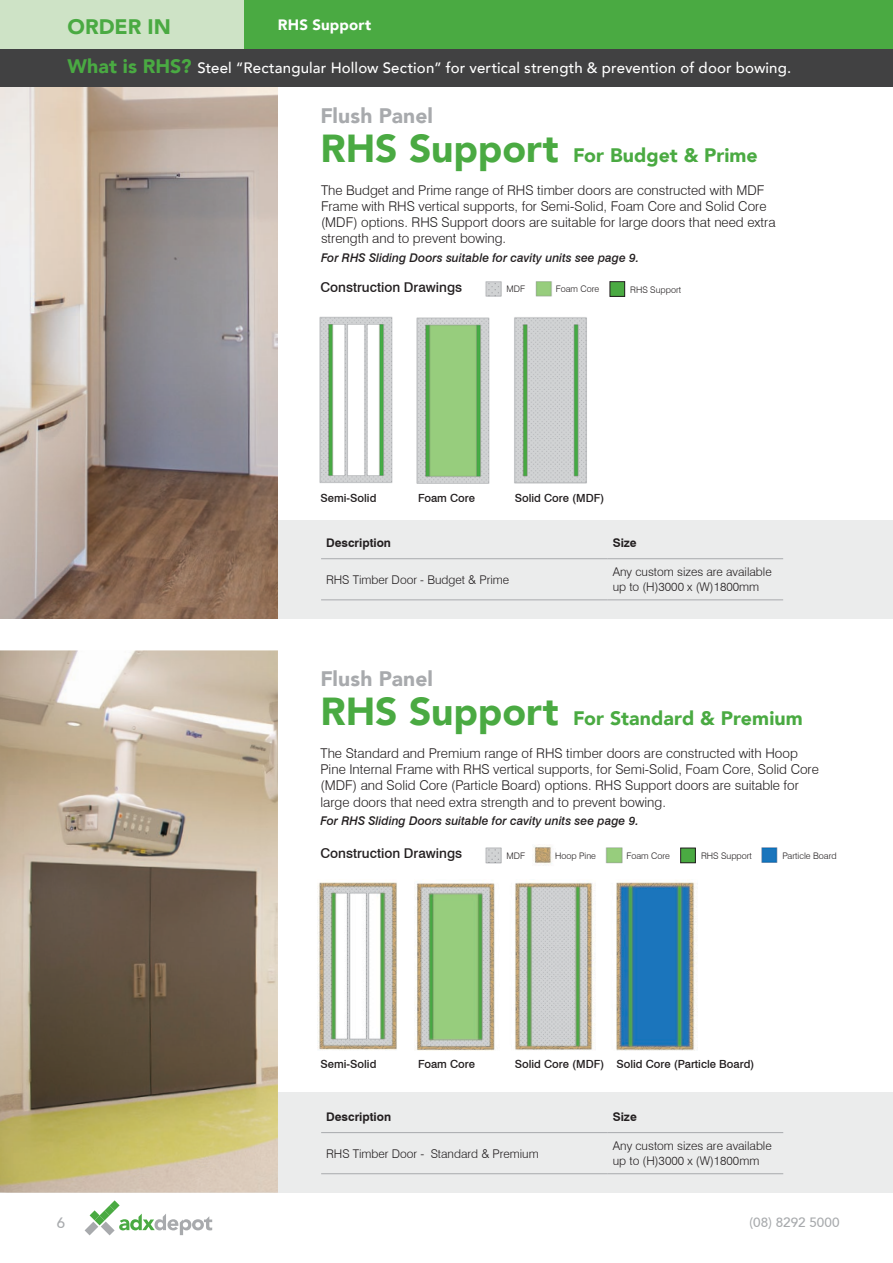
<style>
.page{position:relative;width:893px;height:1263px;background:#fff}
.page>*{position:absolute;margin:0;border:0;box-sizing:border-box;transform-origin:0 0}
.t1{font:900 39px "Avenir 95";color:#4aaa42}
.t2{font:900 21px "Avenir 95";letter-spacing:.005em;color:#a8aaad}
.t3{font:900 21px "Avenir 95";color:#4aaa42}
.t4{font:900 19.5px "Avenir 95";letter-spacing:.005em;color:#4aaa42}
.t5{font:500 15px "Avenir";letter-spacing:.01em;color:#fff}
.t6{font:900 15px "Avenir 95";letter-spacing:.01em;color:#fff}
.t7{font:500 15px "Avenir 65";color:#a8aaad}
.t8{font:300 13.5px/16.2px "Swiss 721 BT";color:#231f20}
.t9{font:500 13.5px "Swiss 721 BT";color:#231f20}
.t10{font:500 13.5px "Avenir 65";color:#a8aaad}
.t11{font:300 12px/15px "Swiss 721 BT";color:#231f20}
.t12{font:italic 500 12px "Swiss 721 BT";color:#231f20}
.t13{font:700 11.85px "Swiss 721 BT";color:#231f20}
.t14{font:500 11.25px "Swiss 721 BT";color:#231f20}
.t15{font:300 9px "Swiss 721 BT";color:#231f20}
.s1{font-family:"Avenir 95";font-weight:900;font-size:19.5px;color:#4aaa42}
</style>
<div class="page">
<img style="left:416px;top:317px;width:171px;height:167px">
<div style="left:217px;top:0;width:676px;height:49px;background:#4aaa42"></div>
<div style="left:0;top:520px;width:893px;height:99px;background:#ebecec"></div>
<div style="left:0;top:0;width:244px;height:49px;background:#cee3c6"></div>
<div style="left:0;top:1092px;width:893px;height:101px;background:#ebecec"></div>
<img style="left:0;top:86px;width:278px;height:533px">
<img style="left:0;top:650px;width:278px;height:543px">
<img style="left:319px;top:316px;width:74px;height:167px">
<img style="left:535px;top:281px;width:17px;height:16px">
<img style="left:485px;top:281px;width:17px;height:16px">
<div style="left:610px;top:282px;width:15px;height:14px;background:#4aaa42"></div>
<img style="left:415px;top:882px;width:179px;height:168px">
<img style="left:317px;top:882px;width:80px;height:168px">
<img style="left:605px;top:847px;width:18px;height:17px">
<img style="left:485px;top:847px;width:17px;height:17px">
<div style="left:681px;top:848px;width:14px;height:15px;background:#4aaa42"></div>
<div style="left:680px;top:848px;width:15px;height:15px;border:1px solid #231f20"></div>
<img style="left:533px;top:845px;width:19px;height:21px">
<img style="left:616px;top:882px;width:82px;height:168px">
<img style="left:761px;top:847px;width:17px;height:16px">
<svg style="left:85px;top:1200px;width:127px;height:35px"></svg>
<div style="left:0;top:49px;width:893px;height:37px;background:#414142"></div>
<hr style="left:321px;top:558px;width:287px;height:1px;background:#a8aaad">
<hr style="left:608px;top:558px;width:175px;height:1px;background:#a8aaad">
<hr style="left:321px;top:599px;width:287px;height:1px;background:#a8aaad">
<hr style="left:608px;top:599px;width:175px;height:1px;background:#a8aaad">
<hr style="left:321px;top:1132px;width:287px;height:1px;background:#a8aaad">
<hr style="left:608px;top:1132px;width:175px;height:1px;background:#a8aaad">
<hr style="left:321px;top:1173px;width:287px;height:1px;background:#a8aaad">
<hr style="left:608px;top:1173px;width:175px;height:1px;background:#a8aaad">
<h2 class="t3" style="left:68px;top:18px;width:105px">ORDER IN</h2>
<p class="t6" style="left:278px;top:18px;width:95px">RHS Support</p>
<p class="t5" style="left:68px;top:62px;width:725px"><span class="s1">What is RHS?</span> Steel “Rectangular Hollow Section” for vertical strength &amp; prevention of door bowing.</p>
<h2 class="t2" style="left:320px;top:107px;width:114px">Flush Panel</h2>
<h1 class="t1" style="left:320px;top:133px;width:240px">RHS Support</h1>
<h3 class="t4" style="left:573px;top:148px;width:186px">For Budget &amp; Prime</h3>
<p class="t8" style="left:321px;top:183px;width:456px">The Budget and Prime range of RHS timber doors are constructed with MDF Frame with RHS vertical supports, for Semi-Solid, Foam Core and Solid Core (MDF) options. RHS Support doors are suitable for large doors that need extra strength and to prevent bowing.</p>
<p class="t12" style="left:321px;top:253px;width:320px">For RHS Sliding Doors suitable for cavity units see page 9.</p>
<p class="t9" style="left:320px;top:282px;width:143px">Construction Drawings</p>
<p class="t15" style="left:507px;top:286px;width:20px">MDF</p>
<p class="t15" style="left:556px;top:286px;width:45px">Foam Core</p>
<p class="t15" style="left:630px;top:286px;width:52px">RHS Support</p>
<p class="t14" style="left:320px;top:494px;width:57px">Semi-Solid</p>
<p class="t14" style="left:418px;top:494px;width:59px">Foam Core</p>
<p class="t14" style="left:515px;top:494px;width:91px">Solid Core (MDF)</p>
<p class="t13" style="left:326px;top:539px;width:66px">Description</p>
<p class="t13" style="left:613px;top:539px;width:25px">Size</p>
<p class="t11" style="left:326px;top:573px;width:185px">RHS Timber Door - Budget &amp; Prime</p>
<p class="t11" style="left:613px;top:566px;width:160px">Any custom sizes are available up to (H)3000 x (W)1800mm</p>
<h2 class="t2" style="left:320px;top:670px;width:114px">Flush Panel</h2>
<h1 class="t1" style="left:320px;top:695px;width:240px">RHS Support</h1>
<h3 class="t4" style="left:573px;top:710px;width:231px">For Standard &amp; Premium</h3>
<p class="t8" style="left:320px;top:746px;width:500px">The Standard and Premium range of RHS timber doors are constructed with Hoop Pine Internal Frame with RHS vertical supports, for Semi-Solid, Foam Core, Solid Core (MDF) and Solid Core (Particle Board) options. RHS Support doors are suitable for large doors that need extra strength and to prevent bowing.</p>
<p class="t12" style="left:320px;top:816px;width:320px">For RHS Sliding Doors suitable for cavity units see page 9.</p>
<p class="t9" style="left:320px;top:848px;width:143px">Construction Drawings</p>
<p class="t15" style="left:507px;top:852px;width:20px">MDF</p>
<p class="t15" style="left:555px;top:852px;width:42px">Hoop Pine</p>
<p class="t15" style="left:626px;top:852px;width:45px">Foam Core</p>
<p class="t15" style="left:701px;top:852px;width:52px">RHS Support</p>
<p class="t15" style="left:782px;top:852px;width:56px">Particle Board</p>
<p class="t14" style="left:320px;top:1060px;width:57px">Semi-Solid</p>
<p class="t14" style="left:418px;top:1060px;width:59px">Foam Core</p>
<p class="t14" style="left:515px;top:1060px;width:91px">Solid Core (MDF)</p>
<p class="t14" style="left:616px;top:1060px;width:139px">Solid Core (Particle Board)</p>
<p class="t13" style="left:326px;top:1112px;width:66px">Description</p>
<p class="t13" style="left:613px;top:1112px;width:25px">Size</p>
<p class="t11" style="left:326px;top:1147px;width:214px">RHS Timber Door - Standard &amp; Premium</p>
<p class="t11" style="left:613px;top:1139px;width:160px">Any custom sizes are available up to (H)3000 x (W)1800mm</p>
<p class="t7" style="left:57px;top:1216px;width:10px">6</p>
<p class="t10" style="left:749px;top:1216px;width:92px">(08) 8292 5000</p>
</div>
